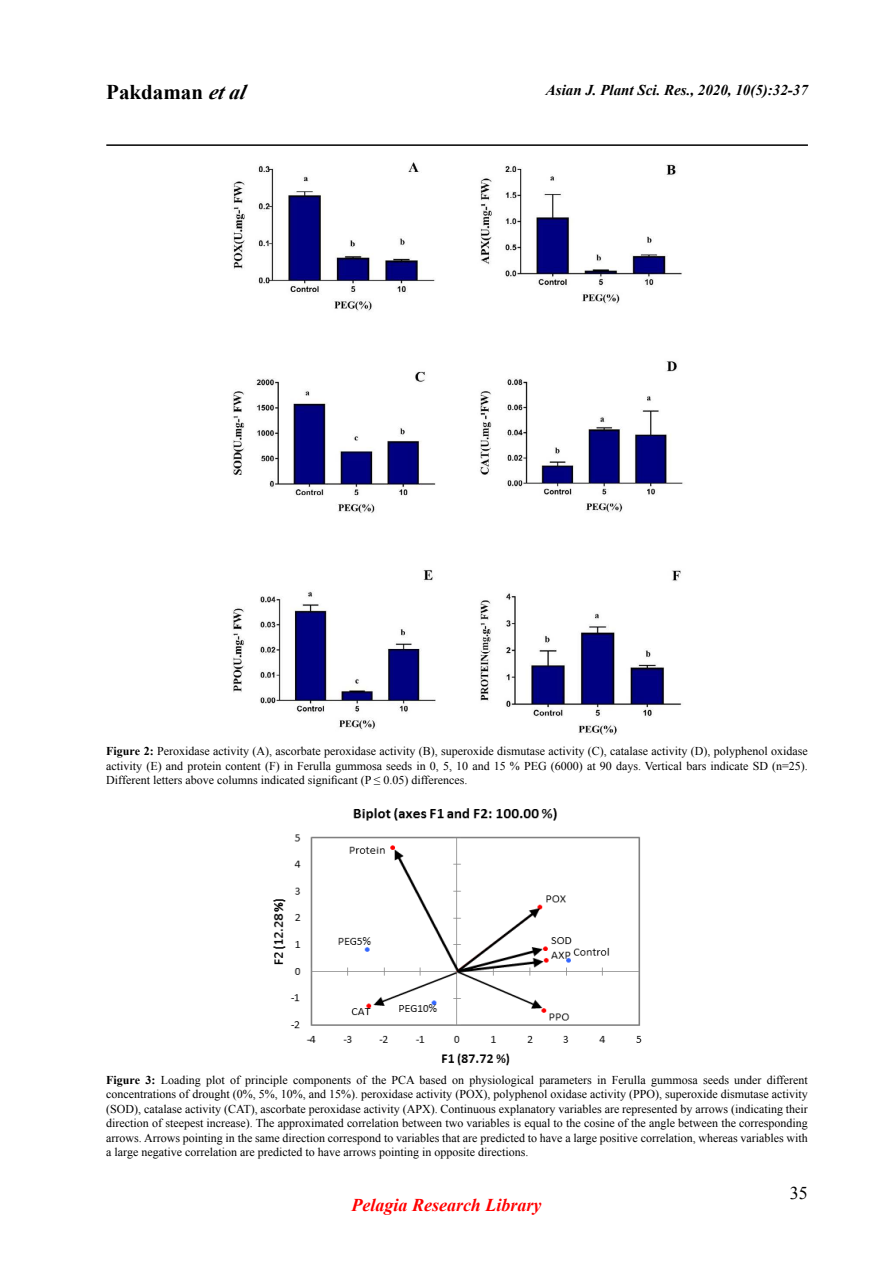
<style>
.page{position:relative;width:893px;height:1263px;background:#fff}
.page>*{position:absolute;margin:0;border:0;box-sizing:border-box;transform-origin:0 0}
.t1{font:700 21px "Times New Roman";color:#000}
.t2{font:italic 700 18px "Times New Roman";color:#f00}
.t3{font:18px "Times New Roman";color:#000}
.t4{font:italic 700 15px "Times New Roman";color:#000}
.t5{font:12px/14.4px "Times New Roman";color:#000;text-align:justify}
.s1{font-style:italic}
.s2{font-weight:700}
</style>
<div class="page">
<hr style="left:106px;top:144px;width:702px;height:2px;background:#000">
<img style="left:232px;top:162px;width:451px;height:573px">
<img style="left:273px;top:808px;width:369px;height:258px">
<h1 class="t1" style="left:106px;top:78px;width:144px">Pakdaman <span class="s1">et al</span></h1>
<p class="t4" style="left:546px;top:80px;width:264px">Asian J. Plant Sci. Res., 2020, 10(5):32-37</p>
<p class="t5" style="left:106px;top:744px;width:703px"><span class="s2">Figure 2:</span> Peroxidase activity (A), ascorbate peroxidase activity (B), superoxide dismutase activity (C), catalase activity (D), polyphenol oxidase activity (E) and protein content (F) in Ferulla gummosa seeds in 0, 5, 10 and 15 % PEG (6000) at 90 days. Vertical bars indicate SD (n=25).<br>Different letters above columns indicated significant (P ≤ 0.05) differences.</p>
<p class="t5" style="left:106px;top:1072px;width:703px"><span class="s2">Figure 3:</span> Loading plot of principle components of the PCA based on physiological parameters in Ferulla gummosa seeds under different concentrations of drought (0%, 5%, 10%, and 15%). peroxidase activity (POX), polyphenol oxidase activity (PPO), superoxide dismutase activity (SOD), catalase activity (CAT), ascorbate peroxidase activity (APX). Continuous explanatory variables are represented by arrows (indicating their direction of steepest increase). The approximated correlation between two variables is equal to the cosine of the angle between the corresponding arrows. Arrows pointing in the same direction correspond to variables that are predicted to have a large positive correlation, whereas variables with a large negative correlation are predicted to have arrows pointing in opposite directions.</p>
<h2 class="t2" style="left:351px;top:1193px;width:191px">Pelagia Research Library</h2>
<h2 class="t3" style="left:790px;top:1181px;width:19px">35</h2>
</div>
